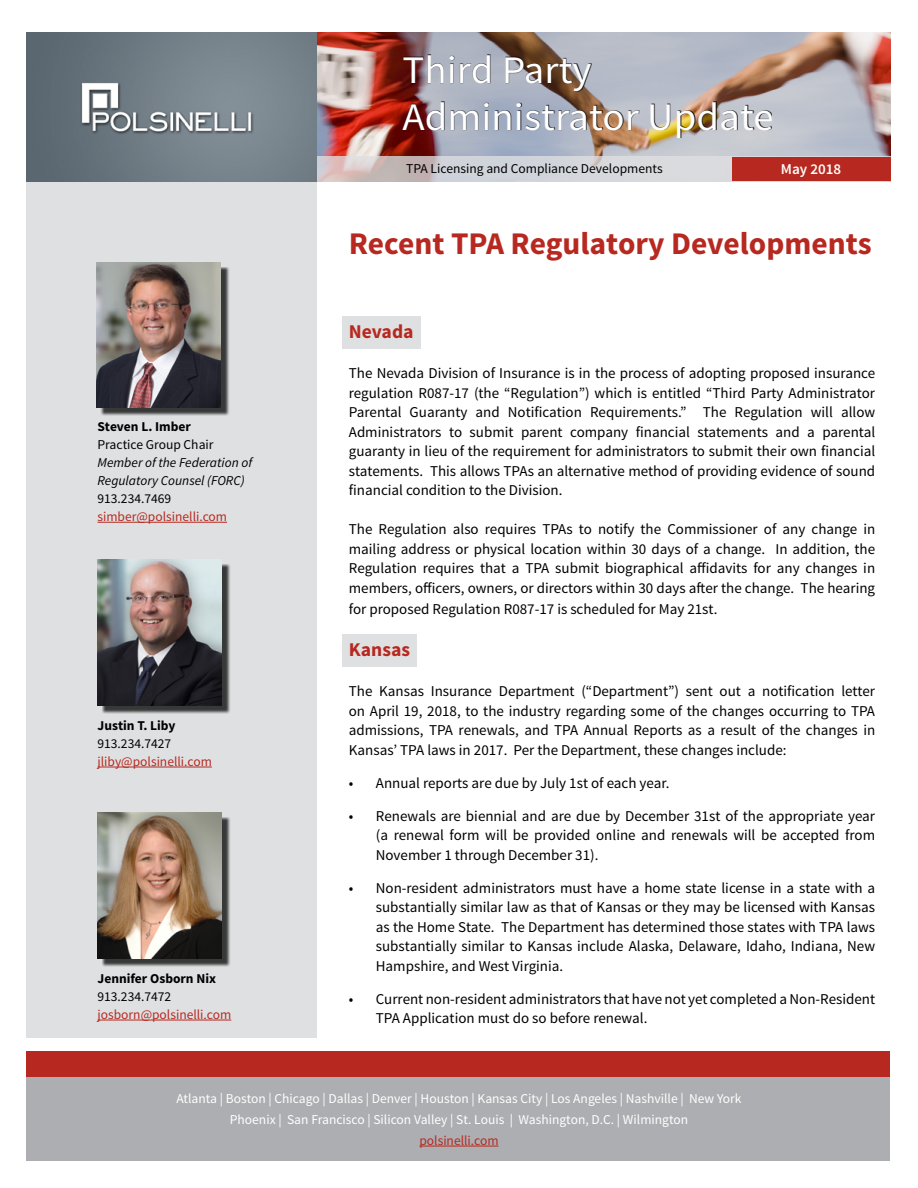
<style>
.page{position:relative;width:918px;height:1188px;background:#fff}
.page>*{position:absolute;margin:0;border:0;box-sizing:border-box;transform-origin:0 0}
.t1{font:39px/46.8px "Source Sans Pro";color:#fff;scale:1.05 1}
.t2{font:700 31.5px "Source Sans Pro";color:#b72920}
.t3{font:700 19.5px "Source Sans Pro";color:#b72920}
.t4{font:15px/19.5px "Source Sans Pro";color:#000;text-align:justify}
.t5{font:600 15px "Source Sans Pro";color:#fff}
.t6{font:13.5px/21px "Source Sans Pro";color:#fff;text-align:center}
.t7{font:13.5px "Source Sans Pro";color:#000}
.t8{font:13.5px "Source Sans Pro";color:#b72920}
.t9{font:italic 13.5px/18px "Source Sans Pro";color:#000}
.t10{font:700 13.5px "Source Sans Pro";color:#000}
</style>
<div class="page">
<div style="left:26px;top:1076px;width:864px;height:85px;background:#acaeb1"></div>
<hr style="left:419px;top:1146px;width:80px;height:1px;background:#b72920">
<div style="left:26px;top:1051px;width:864px;height:25px;background:#b72920"></div>
<div style="left:26px;top:181px;width:290px;height:857px;background:#dfe0e2"></div>
<div style="left:342px;top:316px;width:78px;height:33px;background:#dfe0e2"></div>
<div style="left:342px;top:634px;width:75px;height:33px;background:#dfe0e2"></div>
<hr style="left:97px;top:767px;width:115px;height:1px;background:#b72920">
<div style="left:102px;top:564px;width:129px;height:150px;background:#000;opacity:.75"></div>
<img style="left:97px;top:560px;width:125px;height:145px">
<hr style="left:97px;top:1020px;width:134px;height:1px;background:#b72920">
<div style="left:102px;top:817px;width:129px;height:150px;background:#000;opacity:.75"></div>
<img style="left:97px;top:813px;width:125px;height:145px">
<img style="left:26px;top:32px;width:865px;height:149px">
<div style="left:403px;top:55px;width:369px;height:83px;background:#000;opacity:.86"></div>
<svg style="left:317px;top:156px;width:573px;height:25px;background:#d2cfd2"></svg>
<div style="left:732px;top:157px;width:158px;height:24px;background:#b72920"></div>
<hr style="left:97px;top:522px;width:130px;height:1px;background:#b72920">
<div style="left:100px;top:267px;width:129px;height:150px;background:#000;opacity:.75"></div>
<img style="left:96px;top:263px;width:124px;height:144px">
<h1 class="t1" style="left:403px;top:48px;width:355px">Third Party<br>Administrator Update</h1>
<p class="t7" style="left:406px;top:160px;width:258px">TPA Licensing and Compliance Developments</p>
<p class="t5" style="left:781px;top:160px;width:62px">May 2018</p>
<p class="t10" style="left:97px;top:418px;width:95px">Steven L. Imber</p>
<p class="t7" style="left:97px;top:436px;width:118px">Practice Group Chair</p>
<p class="t9" style="left:97px;top:453px;width:156px">Member of the Federation of<br>Regulatory Counsel (FORC)</p>
<p class="t7" style="left:97px;top:490px;width:75px">913.234.7469</p>
<p class="t8" style="left:97px;top:508px;width:131px">simber@polsinelli.com</p>
<p class="t10" style="left:97px;top:717px;width:80px">Justin T. Liby</p>
<p class="t7" style="left:97px;top:735px;width:75px">913.234.7427</p>
<p class="t8" style="left:97px;top:753px;width:116px">jliby@polsinelli.com</p>
<p class="t10" style="left:97px;top:970px;width:120px">Jennifer Osborn Nix</p>
<p class="t7" style="left:97px;top:988px;width:75px">913.234.7472</p>
<p class="t8" style="left:97px;top:1006px;width:135px">josborn@polsinelli.com</p>
<h2 class="t2" style="left:349px;top:223px;width:524px">Recent TPA Regulatory Developments</h2>
<h3 class="t3" style="left:349px;top:319px;width:66px">Nevada</h3>
<p class="t4" style="left:349px;top:364px;width:528px">The Nevada Division of Insurance is in the process of adopting proposed insurance regulation R087-17 (the “Regulation”) which is entitled “Third Party Administrator Parental Guaranty and Notification Requirements.” The Regulation will allow Administrators to submit parent company financial statements and a parental guaranty in lieu of the requirement for administrators to submit their own financial statements. This allows TPAs an alternative method of providing evidence of sound financial condition to the Division.</p>
<p class="t4" style="left:349px;top:520px;width:528px">The Regulation also requires TPAs to notify the Commissioner of any change in mailing address or physical location within 30 days of a change. In addition, the Regulation requires that a TPA submit biographical affidavits for any changes in members, officers, owners, or directors within 30 days after the change. The hearing</p>
<p class="t4" style="left:349px;top:599px;width:370px">for proposed Regulation R087-17 is scheduled for May 21st.</p>
<h3 class="t3" style="left:349px;top:637px;width:63px">Kansas</h3>
<p class="t4" style="left:349px;top:682px;width:528px">The Kansas Insurance Department (“Department”) sent out a notification letter on April 19, 2018, to the industry regarding some of the changes occurring to TPA admissions, TPA renewals, and TPA Annual Reports as a result of the changes in Kansas’ TPA laws in 2017. Per the Department, these changes include:</p>
<p class="t4" style="left:349px;top:773px;width:322px">• Annual reports are due by July 1st of each year.</p>
<p class="t4" style="left:376px;top:806px;width:501px;text-indent:-27px">• Renewals are biennial and are due by December 31st of the appropriate year (a renewal form will be provided online and renewals will be accepted from November 1 through December 31).</p>
<p class="t4" style="left:376px;top:878px;width:501px;text-indent:-27px">• Non-resident administrators must have a home state license in a state with a substantially similar law as that of Kansas or they may be licensed with Kansas as the Home State. The Department has determined those states with TPA laws substantially similar to Kansas include Alaska, Delaware, Idaho, Indiana, New Hampshire, and West Virginia.</p>
<p class="t4" style="left:376px;top:989px;width:501px;text-indent:-27px">• Current non-resident administrators that have not yet completed a Non-Resident<br>TPA Application must do so before renewal.</p>
<p class="t6" style="left:176px;top:1088px;width:567px">Atlanta | Boston | Chicago | Dallas | Denver | Houston | Kansas City | Los Angeles | Nashville | New York<br>Phoenix | San Francisco | Silicon Valley | St. Louis | Washington, D.C. | Wilmington</p>
<p class="t8" style="left:419px;top:1132px;width:81px">polsinelli.com</p>
</div>
